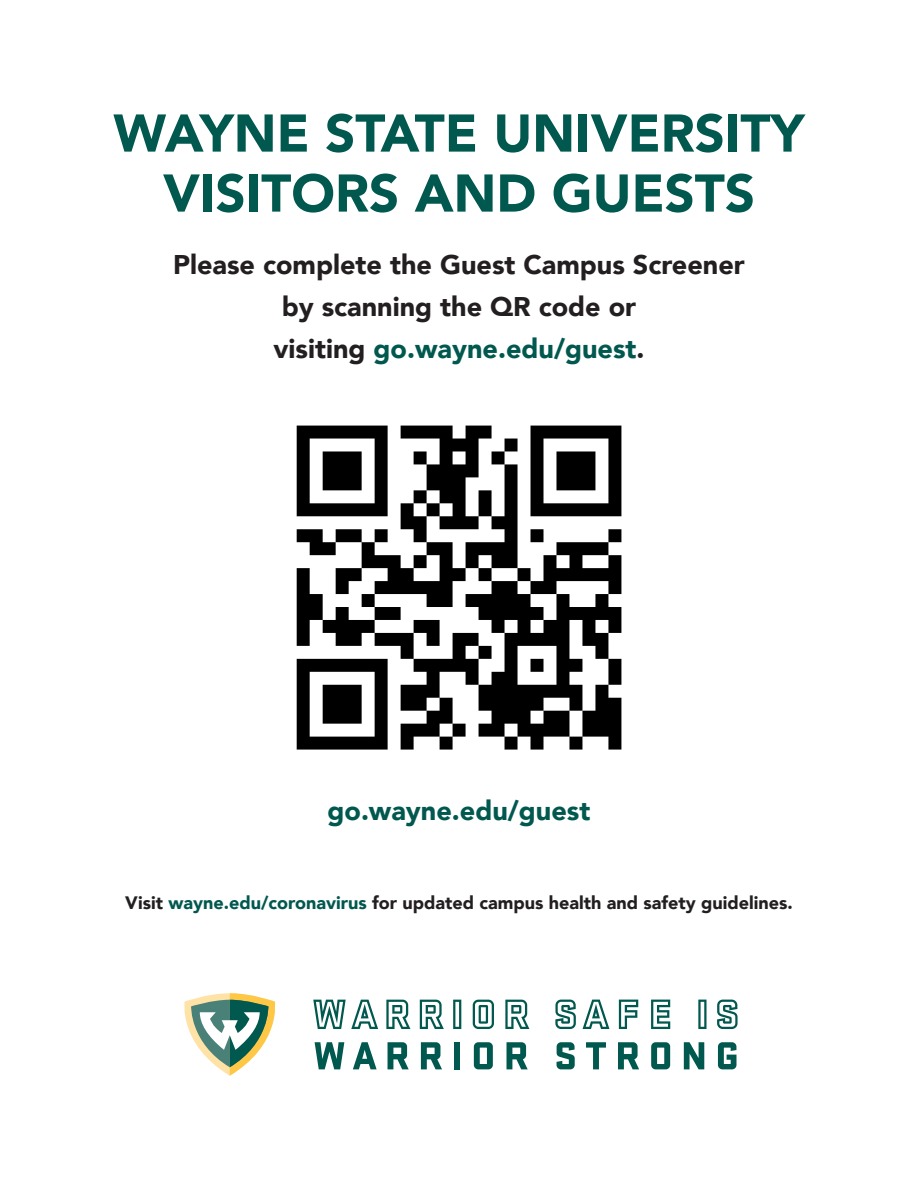
<style>
.page{position:relative;width:918px;height:1188px;background:#fff}
.page>*{position:absolute;margin:0;border:0;box-sizing:border-box;transform-origin:0 0}
.t1{font:900 52.5px/60px "Avenir";color:#00584e;text-align:center}
.t2{font:900 27px/42px "Avenir";color:#231f20;text-align:center}
.t3{font:900 27px "Avenir";color:#00584e}
.t4{font:900 18px "Avenir";color:#231f20}
.s1{color:#00584e}
</style>
<div class="page">
<svg style="left:315px;top:1042px;width:29px;height:27px"></svg>
<svg style="left:353px;top:1042px;width:24px;height:27px"></svg>
<svg style="left:388px;top:1042px;width:21px;height:27px"></svg>
<svg style="left:421px;top:1042px;width:21px;height:27px"></svg>
<div style="left:454px;top:1042px;width:6px;height:27px;background:#00584e"></div>
<svg style="left:474px;top:1042px;width:19px;height:27px"></svg>
<svg style="left:507px;top:1042px;width:21px;height:27px"></svg>
<svg style="left:557px;top:1042px;width:18px;height:27px"></svg>
<svg style="left:586px;top:1042px;width:20px;height:27px"></svg>
<svg style="left:618px;top:1042px;width:21px;height:27px"></svg>
<svg style="left:651px;top:1042px;width:19px;height:27px"></svg>
<svg style="left:684px;top:1042px;width:20px;height:27px"></svg>
<svg style="left:718px;top:1042px;width:18px;height:27px"></svg>
<svg style="left:555px;top:1000px;width:21px;height:29px"></svg>
<svg style="left:583px;top:1000px;width:26px;height:29px"></svg>
<svg style="left:619px;top:1000px;width:19px;height:29px"></svg>
<svg style="left:651px;top:1000px;width:19px;height:29px"></svg>
<svg style="left:698px;top:1000px;width:9px;height:29px"></svg>
<svg style="left:717px;top:1000px;width:21px;height:29px"></svg>
<svg style="left:313px;top:1000px;width:65px;height:29px"></svg>
<svg style="left:386px;top:1000px;width:24px;height:29px"></svg>
<svg style="left:420px;top:1000px;width:24px;height:29px"></svg>
<svg style="left:453px;top:1000px;width:8px;height:29px"></svg>
<svg style="left:473px;top:1000px;width:21px;height:29px"></svg>
<svg style="left:505px;top:1000px;width:24px;height:29px"></svg>
<svg style="left:184px;top:993px;width:92px;height:83px"></svg>
<img style="left:296px;top:425px;width:326px;height:325px">
<p class="t1" style="left:114px;top:102px;width:693px">WAYNE STATE UNIVERSITY<br>VISITORS AND GUESTS</p>
<p class="t2" style="left:173px;top:243px;width:573px">Please complete the Guest Campus Screener by scanning the QR code or<br>visiting <span class="s1">go.wayne.edu/guest</span>.</p>
<p class="t3" style="left:328px;top:788px;width:264px">go.wayne.edu/guest</p>
<p class="t4" style="left:125px;top:887px;width:669px">Visit <span class="s1">wayne.edu/coronavirus</span> for updated campus health and safety guidelines.</p>
</div>
